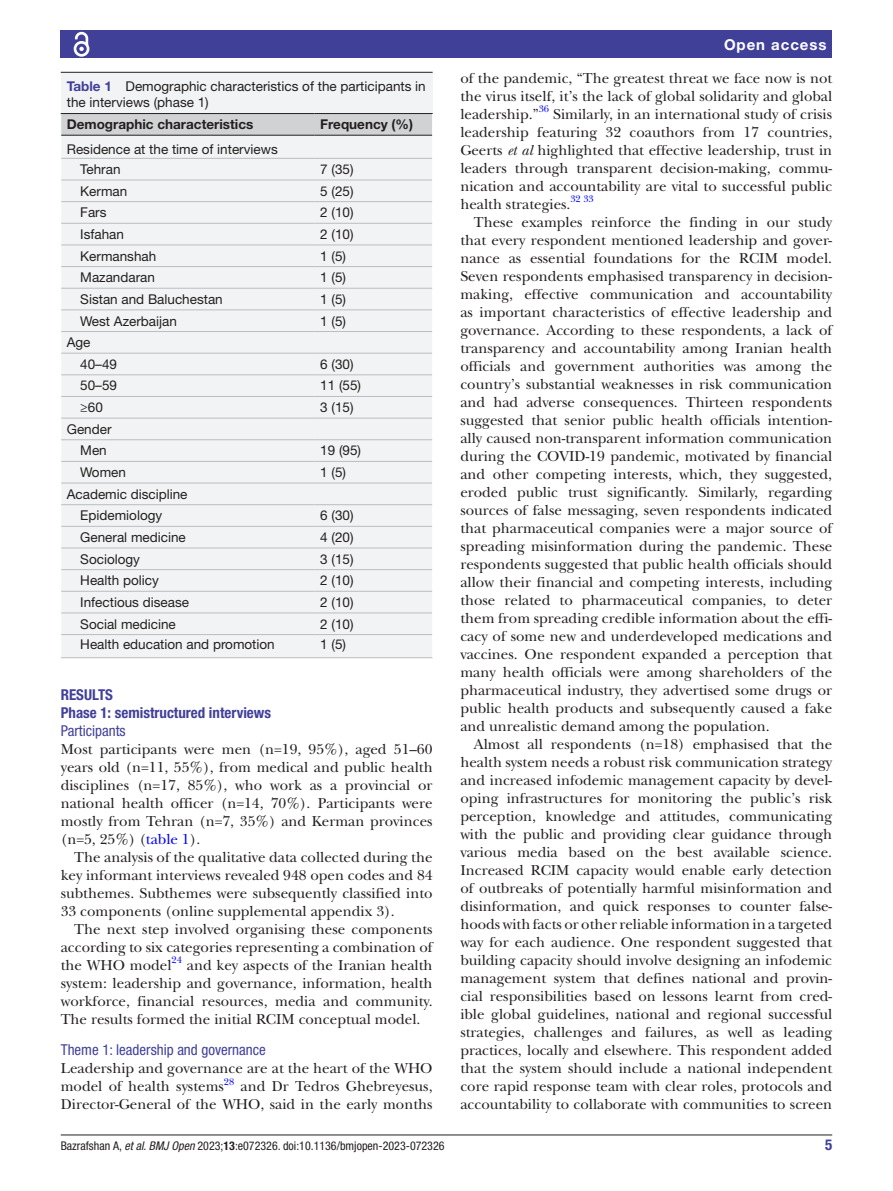
<style>
.page{position:relative;width:893px;height:1191px;background:#fff}
.page>*{position:absolute;margin:0;border:0;box-sizing:border-box;transform-origin:0 0}
.t1{font:15px/18px "New Baskerville";color:#231f20;text-align:justify}
.t2{font:condensed 15px "Helvetica Neue LT Std";color:#414099}
.t3{font:700 condensed 15px/18px "Helvetica Neue LT Std";color:#414099}
.t4{font:700 15px "Helvetica Neue LT Std";letter-spacing:.065em;color:#fff}
.t5{font:13.5px/21.6px "Helvetica Neue LT Std";color:#231f20}
.t6{font:700 13.5px "Helvetica Neue LT Std";color:#231f20}
.t7{font:condensed 12px "Helvetica Neue LT Std";color:#231f20}
.t8{font:9.9px "New Baskerville";color:#00f}
.s1{font-weight:700;color:#414099}
.s2{color:#00f}
.s3{font-style:italic}
.s4{font-weight:700}
</style>
<div class="page">
<hr style="left:61px;top:1134px;width:771px;height:1px;background:#231f20">
<div style="left:61px;top:31px;width:771px;height:27px;background:#414099"></div>
<svg style="left:73px;top:31px;width:17px;height:26px"></svg>
<div style="left:61px;top:73px;width:372px;height:585px;background:#f2f3f4"></div>
<hr style="left:61px;top:72px;width:372px;height:1px;background:#231f20">
<hr style="left:61px;top:113px;width:253px;height:1px;background:#231f20">
<hr style="left:314px;top:113px;width:119px;height:1px;background:#231f20">
<hr style="left:61px;top:657px;width:253px;height:1px;background:#bcbdc0">
<hr style="left:314px;top:657px;width:119px;height:1px;background:#bcbdc0">
<svg style="left:61px;top:114px;width:372px;height:543px"></svg>
<p class="t5" style="left:67px;top:77px;width:361px;line-height:16.5px"><span class="s1">Table 1</span> Demographic characteristics of the participants in the interviews (phase 1)</p>
<p class="t6" style="left:67px;top:116px;width:188px">Demographic characteristics</p>
<p class="t6" style="left:320px;top:116px;width:94px">Frequency (%)</p>
<p class="t5" style="left:80px;top:139px;width:199px;line-height:20.1px;text-indent:-14px">Residence at the time of interviews<br>Tehran</p>
<p class="t5" style="left:320px;top:158px;width:35px">7 (35)</p>
<p class="t5" style="left:80px;top:180px;width:49px">Kerman</p>
<p class="t5" style="left:320px;top:180px;width:35px">5 (25)</p>
<p class="t5" style="left:80px;top:201px;width:28px">Fars</p>
<p class="t5" style="left:320px;top:201px;width:35px">2 (10)</p>
<p class="t5" style="left:80px;top:223px;width:45px">Isfahan</p>
<p class="t5" style="left:320px;top:223px;width:35px">2 (10)</p>
<p class="t5" style="left:80px;top:245px;width:78px">Kermanshah</p>
<p class="t5" style="left:320px;top:245px;width:27px">1 (5)</p>
<p class="t5" style="left:80px;top:266px;width:76px">Mazandaran</p>
<p class="t5" style="left:320px;top:266px;width:27px">1 (5)</p>
<p class="t5" style="left:80px;top:288px;width:144px">Sistan and Baluchestan</p>
<p class="t5" style="left:320px;top:288px;width:27px">1 (5)</p>
<p class="t5" style="left:80px;top:310px;width:98px">West Azerbaijan</p>
<p class="t5" style="left:320px;top:310px;width:27px">1 (5)</p>
<p class="t5" style="left:80px;top:331px;width:38px;text-indent:-14px">Age<br>40–49</p>
<p class="t5" style="left:320px;top:353px;width:35px">6 (30)</p>
<p class="t5" style="left:80px;top:375px;width:38px">50–59</p>
<p class="t5" style="left:320px;top:375px;width:42px">11 (55)</p>
<p class="t5" style="left:80px;top:396px;width:24px">≥60</p>
<p class="t5" style="left:320px;top:396px;width:35px">3 (15)</p>
<p class="t5" style="left:80px;top:418px;width:33px;text-indent:-14px">Gender<br>Men</p>
<p class="t5" style="left:320px;top:439px;width:42px">19 (95)</p>
<p class="t5" style="left:80px;top:461px;width:47px">Women</p>
<p class="t5" style="left:320px;top:461px;width:27px">1 (5)</p>
<p class="t5" style="left:80px;top:483px;width:109px;text-indent:-14px">Academic discipline<br>Epidemiology</p>
<p class="t5" style="left:320px;top:504px;width:35px">6 (30)</p>
<p class="t5" style="left:80px;top:526px;width:107px">General medicine</p>
<p class="t5" style="left:320px;top:526px;width:35px">4 (20)</p>
<p class="t5" style="left:80px;top:548px;width:61px">Sociology</p>
<p class="t5" style="left:320px;top:548px;width:35px">3 (15)</p>
<p class="t5" style="left:80px;top:569px;width:80px">Health policy</p>
<p class="t5" style="left:320px;top:569px;width:35px">2 (10)</p>
<p class="t5" style="left:80px;top:591px;width:110px">Infectious disease</p>
<p class="t5" style="left:320px;top:591px;width:35px">2 (10)</p>
<p class="t5" style="left:80px;top:613px;width:97px">Social medicine</p>
<p class="t5" style="left:320px;top:613px;width:35px">2 (10)</p>
<p class="t5" style="left:80px;top:633px;width:196px">Health education and promotion</p>
<p class="t5" style="left:320px;top:633px;width:27px">1 (5)</p>
<p class="t3" style="left:61px;top:685px;width:212px">RESULTS<br>Phase 1: semistructured interviews</p>
<p class="t2" style="left:61px;top:721px;width:66px">Participants</p>
<p class="t1" style="left:61px;top:740px;width:373px">Most participants were men (n=19, 95%), aged 51–60 years old (n=11, 55%), from medical and public health disciplines (n=17, 85%), who work as a provincial or national health officer (n=14, 70%). Participants were mostly from Tehran (n=7, 35%) and Kerman provinces (n=5, 25%) (<span class="s2">table 1</span>).</p>
<p class="t1" style="left:61px;top:848px;width:373px;text-indent:14px">The analysis of the qualitative data collected during the key informant interviews revealed 948 open codes and 84 subthemes. Subthemes were subsequently classified into 33 components (online supplemental appendix 3).</p>
<p class="t1" style="left:61px;top:920px;width:373px;text-indent:14px">The next step involved organising these components according to six categories representing a combination of the WHO model</p>
<p class="t8" style="left:172px;top:954px;width:12px">24</p>
<p class="t1" style="left:61px;top:956px;width:373px;text-indent:126px">and key aspects of the Iranian health system: leadership and governance, information, health workforce, financial resources, media and community.<br>The results formed the initial RCIM conceptual model.</p>
<p class="t2" style="left:61px;top:1041px;width:207px">Theme 1: leadership and governance</p>
<p class="t1" style="left:61px;top:1059px;width:373px">Leadership and governance are at the heart of the WHO model of health systems<sup>28</sup> and Dr Tedros Ghebreyesus, Director-General of the WHO, said in the early months</p>
<p class="t4" style="left:724px;top:35px;width:104px">Open access</p>
<p class="t1" style="left:460px;top:69px;width:373px">of the pandemic, “The greatest threat we face now is not the virus itself, it’s the lack of global solidarity and global leadership.”<sup>36</sup> Similarly, in an international study of crisis leadership featuring 32 coauthors from 17 countries, Geerts <span class="s3">et al</span> highlighted that effective leadership, trust in leaders through transparent decision-making, commu&shy;nication and accountability are vital to successful public health strategies.</p>
<p class="t8" style="left:570px;top:193px;width:25px">32 33</p>
<p class="t1" style="left:460px;top:213px;width:373px;text-indent:14px">These examples reinforce the finding in our study that every respondent mentioned leadership and gover&shy;nance as essential foundations for the RCIM model.<br>Seven respondents emphasised transparency in decision&shy;making, effective communication and accountability as important characteristics of effective leadership and governance. According to these respondents, a lack of transparency and accountability among Iranian health officials and government authorities was among the country’s substantial weaknesses in risk communication and had adverse consequences. Thirteen respondents suggested that senior public health officials intention&shy;ally caused non-transparent information communication during the COVID-19 pandemic, motivated by financial and other competing interests, which, they suggested, eroded public trust significantly. Similarly, regarding sources of false messaging, seven respondents indicated that pharmaceutical companies were a major source of spreading misinformation during the pandemic. These respondents suggested that public health officials should allow their financial and competing interests, including those related to pharmaceutical companies, to deter them from spreading credible information about the effi&shy;cacy of some new and underdeveloped medications and vaccines. One respondent expanded a perception that many health officials were among shareholders of the pharmaceutical industry, they advertised some drugs or public health products and subsequently caused a fake and unrealistic demand among the population.</p>
<p class="t1" style="left:460px;top:735px;width:373px;text-indent:14px">Almost all respondents (n=18) emphasised that the health system needs a robust risk communication strategy and increased infodemic management capacity by devel&shy;oping infrastructures for monitoring the public’s risk perception, knowledge and attitudes, communicating with the public and providing clear guidance through various media based on the best available science.<br>Increased RCIM capacity would enable early detection of outbreaks of potentially harmful misinformation and disinformation, and quick responses to counter false&shy;hoods with facts or other reliable information in a targeted way for each audience. One respondent suggested that building capacity should involve designing an infodemic management system that defines national and provin&shy;cial responsibilities based on lessons learnt from cred&shy;ible global guidelines, national and regional successful strategies, challenges and failures, as well as leading practices, locally and elsewhere. This respondent added that the system should include a national independent core rapid response team with clear roles, protocols and accountability to collaborate with communities to screen</p>
<p class="t7" style="left:61px;top:1138px;width:385px">Bazrafshan A, <span class="s3">et al</span>. <span class="s3">BMJ Open</span> 2023;<span class="s4">13</span>:e072326. doi:10.1136/bmjopen-2023-072326</p>
<p class="t3" style="left:825px;top:1135px;width:9px">5</p>
</div>
